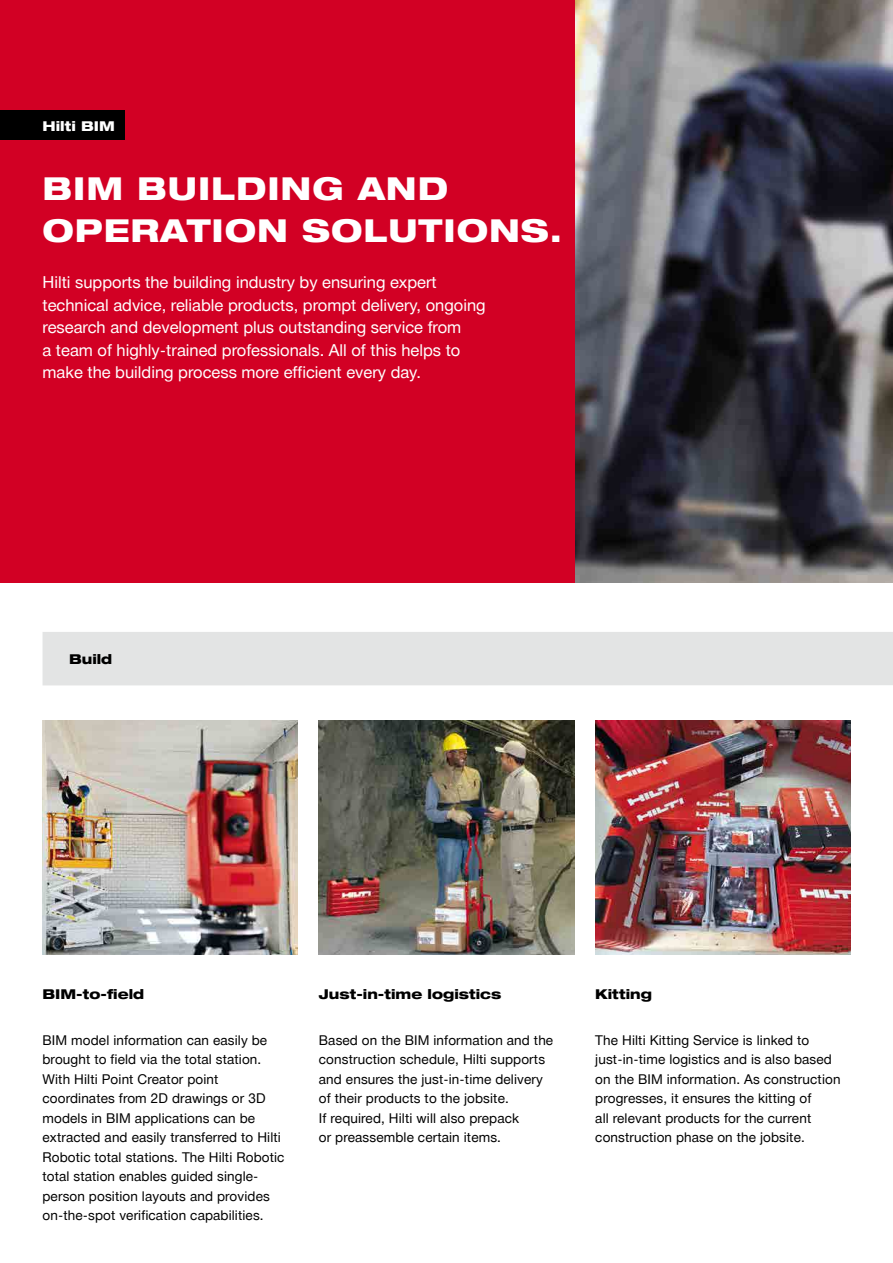
<style>
.page{position:relative;width:893px;height:1263px;background:#fff}
.page>*{position:absolute;margin:0;border:0;box-sizing:border-box;transform-origin:0 0}
.Heavy_Ext_22__White{font:800 expanded 31.5px/42px "Hilti";letter-spacing:.03em;color:#fff}
.Roman_11__White_Text{font:16.5px/22.5px "Hilti";color:#fff}
.Roman_9__Black_Text{font:13.5px/19.5px "Hilti";letter-spacing:.01em;color:#000}
.Heavy_Ext_14__black{font:800 expanded 13.5px "Hilti";color:#000}
.Heavy_Ext_9__White_P{font:800 expanded 13.5px "Hilti";color:#fff}
</style>
<div class="page">
<img style="left:574px;top:0;width:319px;height:583px">
<div style="left:0;top:0;width:574px;height:583px;background:#d20024"></div>
<img style="left:595px;top:721px;width:255px;height:234px">
<img style="left:319px;top:721px;width:255px;height:234px">
<img style="left:43px;top:721px;width:255px;height:234px">
<div style="left:43px;top:632px;width:850px;height:53px;background:#e3e4e4"></div>
<div style="left:0;top:111px;width:124px;height:29px;background:#000"></div>
<p class="Heavy_Ext_9__White_P" style="left:43px;top:117px;width:74px">Hilti BIM</p>
<p class="Heavy_Ext_22__White" style="left:43px;top:168px;width:521px">BIM BUILDING AND<br>OPERATION SOLUTIONS.</p>
<p class="Roman_11__White_Text" style="left:43px;top:271px;width:445px">Hilti supports the building industry by ensuring expert technical advice, reliable products, prompt delivery, ongoing research and development plus outstanding service from<br>a team of highly-trained professionals. All of this helps to make the building process more efficient every day.</p>
<p class="Heavy_Ext_14__black" style="left:69px;top:650px;width:45px">Build</p>
<p class="Heavy_Ext_14__black" style="left:43px;top:985px;width:103px">BIM-to-field</p>
<p class="Roman_9__Black_Text" style="left:43px;top:1030px;width:226px">BIM model information can easily be brought to field via the total station.</p>
<p class="Roman_9__Black_Text" style="left:43px;top:1069px;width:243px">With Hilti Point Creator point coordinates from 2D drawings or 3D models in BIM applications can be extracted and easily transferred to Hilti Robotic total stations. The Hilti Robotic total station enables guided single&shy;person position layouts and provides on-the-spot verification capabilities.</p>
<p class="Heavy_Ext_14__black" style="left:319px;top:985px;width:184px">Just-in-time logistics</p>
<p class="Roman_9__Black_Text" style="left:319px;top:1030px;width:236px">Based on the BIM information and the construction schedule, Hilti supports and ensures the just-in-time delivery of their products to the jobsite.<br>If required, Hilti will also prepack<br>or preassemble certain items.</p>
<p class="Heavy_Ext_14__black" style="left:595px;top:985px;width:58px">Kitting</p>
<p class="Roman_9__Black_Text" style="left:595px;top:1030px;width:247px">The Hilti Kitting Service is linked to just-in-time logistics and is also based on the BIM information. As construction progresses, it ensures the kitting of<br>all relevant products for the current construction phase on the jobsite.</p>
</div>
